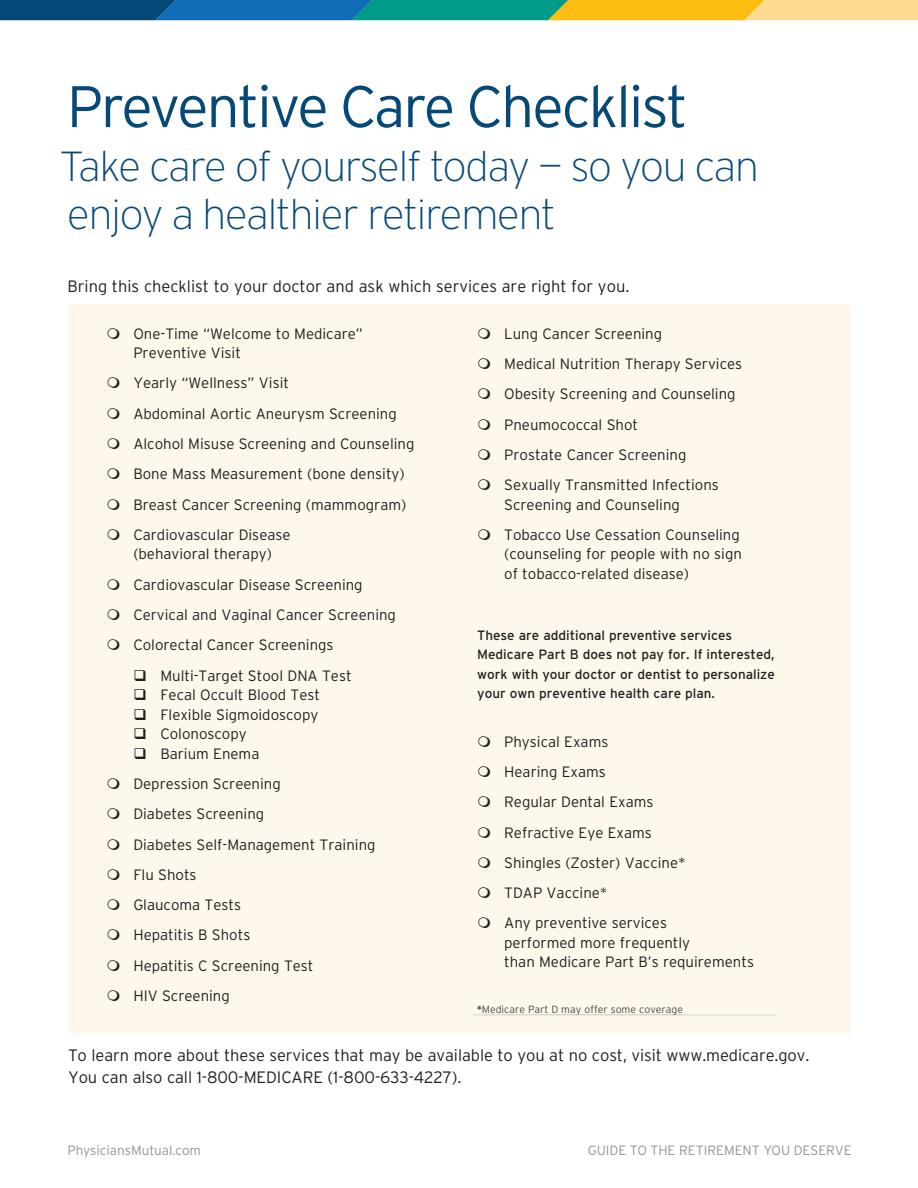
<style>
.page{position:relative;width:918px;height:1188px;background:#fff}
.page>*{position:absolute;margin:0;border:0;box-sizing:border-box;transform-origin:0 0}
.t1{font:300 58.5px "Interstate";letter-spacing:-.035em;color:#064979}
.t2{font:200 42px/48px "Interstate";letter-spacing:-.025em;color:#064979}
.t3{font:300 16.5px/22.5px "Interstate";letter-spacing:-.005em;color:#231f20}
.t4{font:300 15px/30.3px "Interstate";color:#231f20}
.t5{font:13.5px/19.5px "Interstate";color:#231f20}
.t6{font:300 13.5px "Interstate";color:#939598}
.t7{font:300 10.5px "Interstate";color:#4b4c4d}
.s1{font-weight:700;font-stretch:condensed}
</style>
<div class="page">
<div style="left:68px;top:304px;width:782px;height:730px;background:#fdf8eb"></div>
<div style="left:483px;top:1005px;width:199px;height:9px;background:#fdf8eb"></div>
<svg style="left:473px;top:1014px;width:304px;height:2px"></svg>
<hr style="left:483px;top:1014px;width:199px;height:1px;background:#dbd7ce">
<svg style="left:0;top:0;width:918px;height:20px"></svg>
<svg style="left:108px;top:328px;width:11px;height:11px"></svg>
<svg style="left:108px;top:377px;width:11px;height:11px"></svg>
<svg style="left:108px;top:408px;width:11px;height:11px"></svg>
<svg style="left:108px;top:438px;width:11px;height:11px"></svg>
<svg style="left:108px;top:468px;width:11px;height:11px"></svg>
<svg style="left:108px;top:499px;width:11px;height:11px"></svg>
<svg style="left:108px;top:529px;width:11px;height:11px"></svg>
<svg style="left:108px;top:579px;width:11px;height:11px"></svg>
<svg style="left:108px;top:609px;width:11px;height:11px"></svg>
<svg style="left:108px;top:639px;width:11px;height:11px"></svg>
<svg style="left:108px;top:778px;width:11px;height:11px"></svg>
<svg style="left:108px;top:808px;width:11px;height:11px"></svg>
<svg style="left:108px;top:839px;width:11px;height:11px"></svg>
<svg style="left:108px;top:869px;width:11px;height:11px"></svg>
<svg style="left:108px;top:899px;width:11px;height:11px"></svg>
<svg style="left:108px;top:929px;width:11px;height:11px"></svg>
<svg style="left:108px;top:960px;width:11px;height:11px"></svg>
<svg style="left:108px;top:990px;width:11px;height:11px"></svg>
<svg style="left:478px;top:328px;width:12px;height:11px"></svg>
<svg style="left:478px;top:358px;width:12px;height:11px"></svg>
<svg style="left:478px;top:388px;width:12px;height:11px"></svg>
<svg style="left:478px;top:419px;width:12px;height:11px"></svg>
<svg style="left:478px;top:449px;width:12px;height:11px"></svg>
<svg style="left:478px;top:479px;width:12px;height:11px"></svg>
<svg style="left:478px;top:529px;width:12px;height:11px"></svg>
<svg style="left:478px;top:736px;width:12px;height:11px"></svg>
<svg style="left:478px;top:766px;width:12px;height:11px"></svg>
<svg style="left:478px;top:796px;width:12px;height:11px"></svg>
<svg style="left:478px;top:827px;width:12px;height:11px"></svg>
<svg style="left:478px;top:857px;width:12px;height:11px"></svg>
<svg style="left:478px;top:887px;width:12px;height:11px"></svg>
<svg style="left:478px;top:917px;width:12px;height:11px"></svg>
<h1 class="t1" style="left:67px;top:71px;width:623px">Preventive Care Checklist</h1>
<h2 class="t2" style="left:60px;top:142px;width:700px">Take care of yourself today — so you can enjoy a healthier retirement</h2>
<p class="t3" style="left:68px;top:275px;width:563px">Bring this checklist to your doctor and ask which services are right for you.</p>
<p class="t4" style="left:133px;top:324px;width:231px;line-height:19.5px">One-Time “Welcome to Medicare”<br>Preventive Visit</p>
<p class="t4" style="left:133px;top:368px;width:283px">Yearly “Wellness” Visit<br>Abdominal Aortic Aneurysm Screening Alcohol Misuse Screening and Counseling Bone Mass Measurement (bone density)<br>Breast Cancer Screening (mammogram)<br>Cardiovascular Disease</p>
<p class="t4" style="left:133px;top:539px;width:264px">(behavioral therapy)<br>Cardiovascular Disease Screening<br>Cervical and Vaginal Cancer Screening<br>Colorectal Cancer Screenings</p>
<p class="t4" style="left:133px;top:660px;width:220px">❑ Multi-Target Stool DNA Test</p>
<p class="t4" style="left:133px;top:680px;width:188px">❑ Fecal Occult Blood Test</p>
<p class="t4" style="left:133px;top:699px;width:187px">❑ Flexible Sigmoidoscopy</p>
<p class="t4" style="left:133px;top:719px;width:115px">❑ Colonoscopy</p>
<p class="t4" style="left:133px;top:738px;width:244px">❑ Barium Enema<br>Depression Screening<br>Diabetes Screening<br>Diabetes Self-Management Training<br>Flu Shots<br>Glaucoma Tests<br>Hepatitis B Shots<br>Hepatitis C Screening Test<br>HIV Screening</p>
<p class="t4" style="left:504px;top:318px;width:240px">Lung Cancer Screening<br>Medical Nutrition Therapy Services<br>Obesity Screening and Counseling<br>Pneumococcal Shot<br>Prostate Cancer Screening<br>Sexually Transmitted Infections</p>
<p class="t4" style="left:504px;top:489px;width:237px">Screening and Counseling<br>Tobacco Use Cessation Counseling</p>
<p class="t4" style="left:504px;top:544px;width:239px;line-height:19.5px">(counseling for people with no sign of tobacco-related disease)</p>
<p class="t5" style="left:477px;top:625px;width:299px">These are additional preventive services Medicare Part B does not pay for. If interested, work with your doctor or dentist to personalize your own preventive health care plan.</p>
<p class="t4" style="left:504px;top:726px;width:183px">Physical Exams<br>Hearing Exams<br>Regular Dental Exams<br>Refractive Eye Exams<br>Shingles (Zoster) Vaccine*<br>TDAP Vaccine*<br>Any preventive services</p>
<p class="t4" style="left:504px;top:933px;width:251px;line-height:19.5px">performed more frequently<br>than Medicare Part B’s requirements</p>
<p class="t7" style="left:477px;top:1003px;width:207px"><span class="s1">*</span>Medicare Part D may offer some coverage</p>
<p class="t3" style="left:68px;top:1044px;width:743px">To learn more about these services that may be available to you at no cost, visit www.medicare.gov.<br>You can also call 1-800-MEDICARE (1-800-633-4227).</p>
<p class="t6" style="left:67px;top:1142px;width:135px">PhysiciansMutual.com</p>
<p class="t6" style="left:588px;top:1142px;width:265px">GUIDE TO THE RETIREMENT YOU DESERVE</p>
</div>
